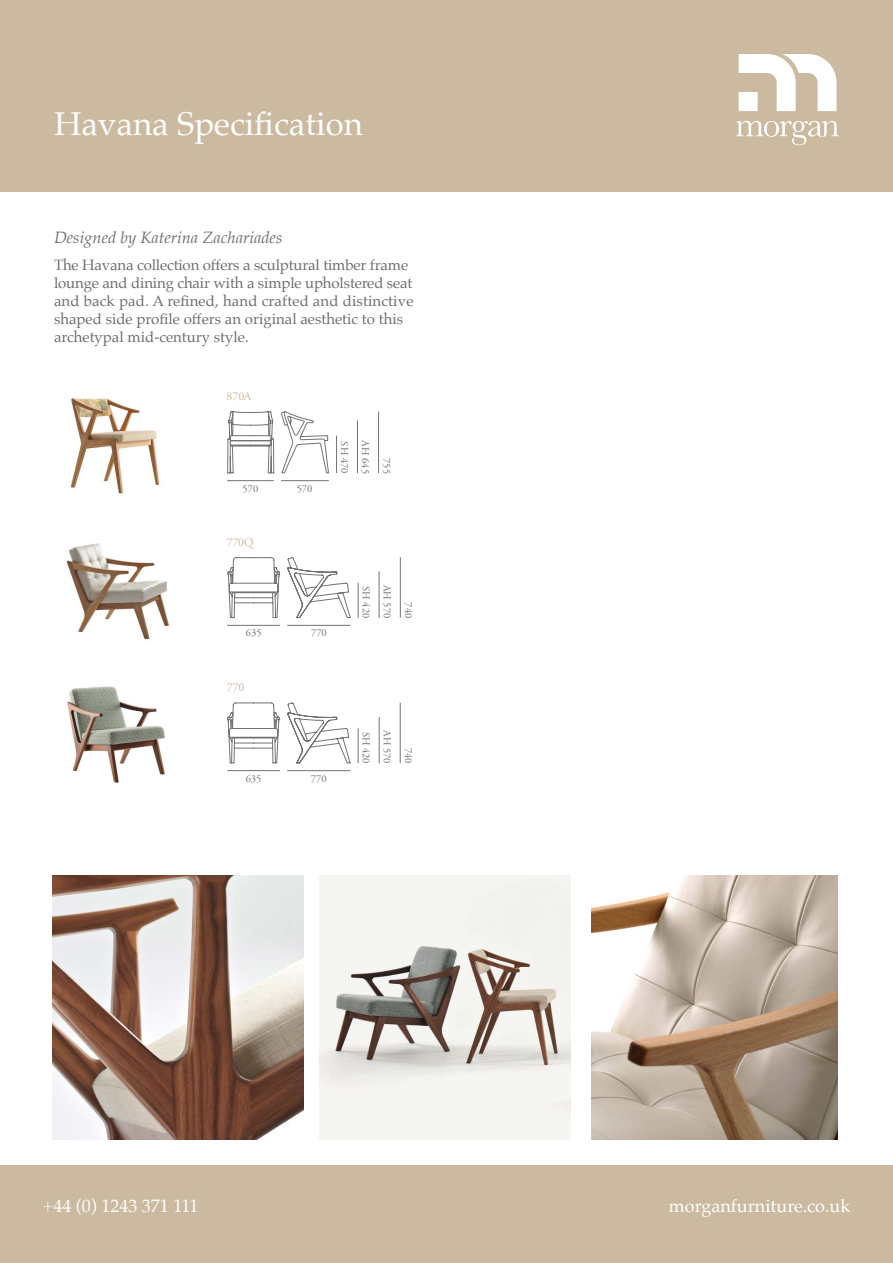
<style>
.page{position:relative;width:893px;height:1263px;background:#fff}
.page>*{position:absolute;margin:0;border:0;box-sizing:border-box;transform-origin:0 0}
.t1{font:33px "Palatino";color:#fff}
.t2{font:18px "Palatino";color:#fff}
.t3{font:italic 16.5px "Palatino";color:#706f6f}
.t4{font:15px/18px "Palatino";color:#706f6f}
.t5{font:12px "Adobe Garamond Pro";color:#cbbaa0}
.t6{font:10.5px "Adobe Garamond Pro";color:#747373}
</style>
<div class="page">
<div style="left:0;top:0;width:893px;height:191px;background:#cbbaa0"></div>
<svg style="left:736px;top:121px;width:103px;height:24px"></svg>
<svg style="left:739px;top:54px;width:97px;height:57px"></svg>
<div style="left:739px;top:92px;width:19px;height:19px;background:#fff"></div>
<div style="left:0;top:1165px;width:893px;height:98px;background:#cbbaa0"></div>
<img style="left:67px;top:686px;width:98px;height:97px">
<img style="left:66px;top:543px;width:103px;height:97px">
<img style="left:70px;top:398px;width:90px;height:96px">
<hr style="left:227px;top:480px;width:47px;height:1px;background:#747373">
<hr style="left:281px;top:480px;width:48px;height:1px;background:#747373">
<hr style="left:336px;top:436px;width:1px;height:37px;background:#747373">
<hr style="left:378px;top:412px;width:1px;height:61px;background:#747373">
<hr style="left:357px;top:420px;width:1px;height:53px;background:#747373">
<svg style="left:227px;top:411px;width:102px;height:62px"></svg>
<hr style="left:227px;top:770px;width:53px;height:1px;background:#747373">
<hr style="left:287px;top:770px;width:63px;height:1px;background:#747373">
<hr style="left:358px;top:728px;width:1px;height:35px;background:#747373">
<hr style="left:400px;top:703px;width:1px;height:60px;background:#747373">
<svg style="left:227px;top:702px;width:124px;height:61px"></svg>
<hr style="left:379px;top:717px;width:1px;height:46px;background:#747373">
<hr style="left:227px;top:625px;width:53px;height:1px;background:#747373">
<hr style="left:287px;top:625px;width:63px;height:1px;background:#747373">
<hr style="left:358px;top:583px;width:1px;height:35px;background:#747373">
<hr style="left:400px;top:557px;width:1px;height:61px;background:#747373">
<svg style="left:227px;top:557px;width:124px;height:61px"></svg>
<hr style="left:379px;top:571px;width:1px;height:47px;background:#747373">
<img style="left:320px;top:875px;width:251px;height:265px">
<img style="left:591px;top:875px;width:247px;height:265px">
<img style="left:53px;top:875px;width:251px;height:265px">
<h1 class="t1" style="left:54px;top:97px;width:310px">Havana Specification</h1>
<p class="t3" style="left:54px;top:224px;width:230px">Designed by Katerina Zachariades</p>
<p class="t4" style="left:54px;top:256px;width:361px">The Havana collection offers a sculptural timber frame lounge and dining chair with a simple upholstered seat and back pad. A refined, hand crafted and distinctive shaped side profile offers an original aesthetic to this archetypal mid-century style.</p>
<p class="t5" style="left:227px;top:389px;width:26px">870A</p>
<p class="t6" style="left:242px;top:482px;width:17px">570</p>
<p class="t6" style="left:297px;top:482px;width:17px">570</p>
<p class="t6" style="left:351px;top:441px;width:33px;rotate:90deg">SH 470</p>
<p class="t6" style="left:372px;top:440px;width:35px;rotate:90deg">AH 645</p>
<p class="t6" style="left:393px;top:458px;width:17px;rotate:90deg">755</p>
<p class="t5" style="left:227px;top:535px;width:28px">770Q</p>
<p class="t6" style="left:246px;top:627px;width:17px">635</p>
<p class="t6" style="left:311px;top:627px;width:17px">770</p>
<p class="t6" style="left:372px;top:586px;width:33px;rotate:90deg">SH 420</p>
<p class="t6" style="left:393px;top:585px;width:35px;rotate:90deg">AH 570</p>
<p class="t6" style="left:415px;top:602px;width:17px;rotate:90deg">740</p>
<p class="t5" style="left:227px;top:680px;width:19px">770</p>
<p class="t6" style="left:246px;top:772px;width:17px">635</p>
<p class="t6" style="left:311px;top:772px;width:17px">770</p>
<p class="t6" style="left:373px;top:732px;width:33px;rotate:90deg">SH 420</p>
<p class="t6" style="left:393px;top:730px;width:35px;rotate:90deg">AH 570</p>
<p class="t6" style="left:415px;top:748px;width:17px;rotate:90deg">740</p>
<p class="t2" style="left:43px;top:1191px;width:157px">+44 (0) 1243 371 111</p>
<p class="t2" style="left:669px;top:1191px;width:183px">morganfurniture.co.uk</p>
</div>
